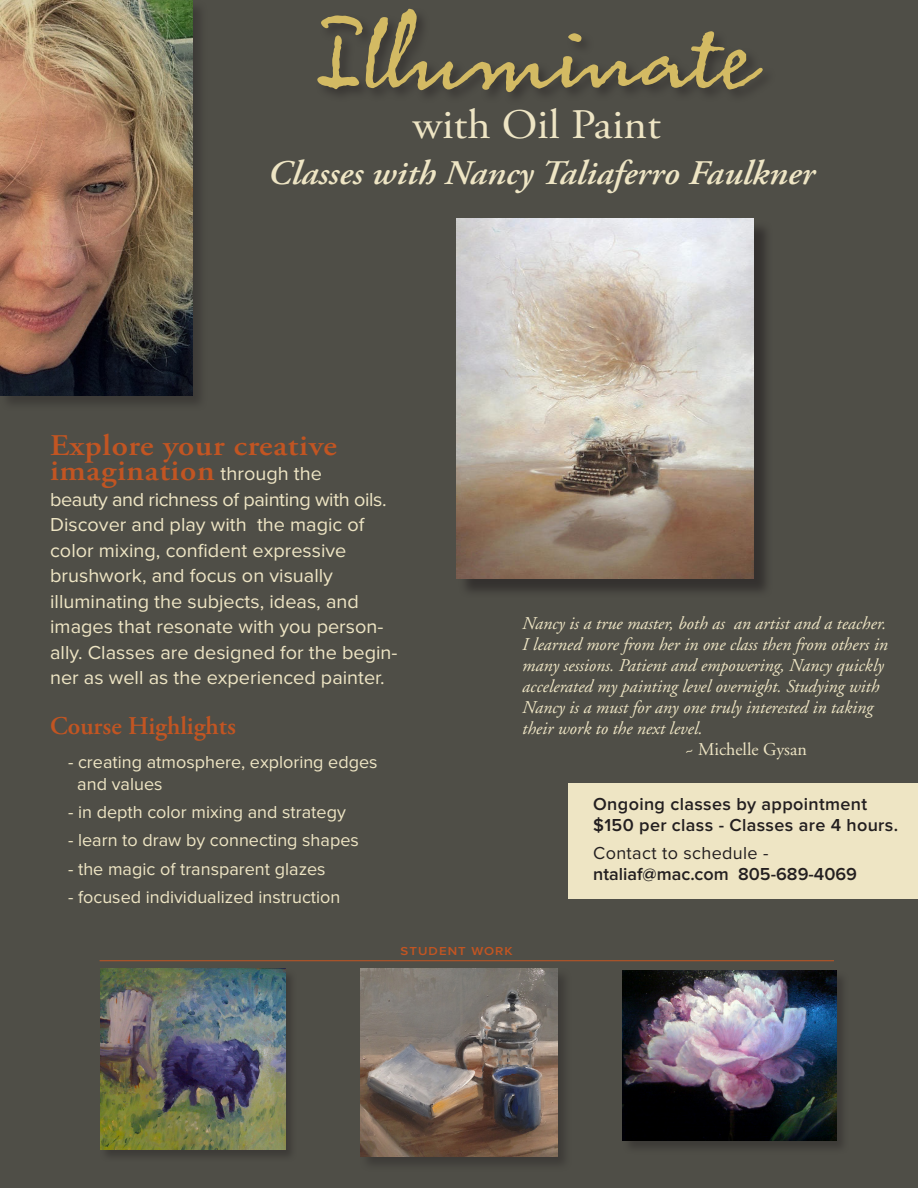
<style>
.page{position:relative;width:918px;height:1188px;background:#fff}
.page>*{position:absolute;margin:0;border:0;box-sizing:border-box;transform-origin:0 0}
.t1{font:97.65px "Sacre Bleu MVB";color:#d3ba63}
.t2{font:42px "Adobe Garamond Pro";color:#eee5c4;scale:1.07 1}
.t3{font:italic 600 34.5px "Adobe Garamond Pro";color:#eee5c4;scale:1.05 1}
.t4{font:600 30px/25.5px "Adobe Garamond Pro";letter-spacing:.02em;color:#c25522;scale:1.1 1}
.t5{font:600 25.5px "Adobe Garamond Pro";color:#c25522}
.t6{font:19.5px/25.5px "Proxima Nova";color:#eee5c4}
.t7{font:italic 18px "Adobe Garamond";color:#eee5c4}
.t8{font:18px/21.6px "Proxima Nova";color:#eee5c4}
.t9{font:600 18px "Proxima Nova";letter-spacing:.02em;color:#231f20}
.t10{font:600 18px/21px "Proxima Nova";color:#231f20}
.t11{font:18px "Adobe Garamond";color:#eee5c4}
.t12{font:600 12px "Proxima Nova";letter-spacing:.08em;color:#c25522;scale:1.1 1}
.s1{font-family:"Proxima Nova";font-weight:400;font-size:19.5px;color:#eee5c4}
.s2{font-style:italic}
.s3{font-weight:400}
</style>
<div class="page">
<div style="left:0;top:1px;width:918px;height:1187px;background:#4f4e47"></div>
<div style="left:315px;top:7px;width:462px;height:99px;background:#231f20;opacity:.5"></div>
<div style="left:622px;top:971px;width:228px;height:184px;background:#45433f"></div>
<img style="left:623px;top:971px;width:213px;height:170px">
<div style="left:459px;top:220px;width:314px;height:378px;background:#231f20;opacity:.6"></div>
<img style="left:456px;top:218px;width:297px;height:360px">
<div style="left:0;top:0;width:208px;height:412px;background:#46443f"></div>
<img style="left:0;top:0;width:192px;height:396px">
<div style="left:569px;top:783px;width:349px;height:115px;background:#eee5c4"></div>
<div style="left:100px;top:969px;width:198px;height:193px;background:#231f20;opacity:.4"></div>
<img style="left:100px;top:969px;width:185px;height:180px">
<hr style="left:100px;top:960px;width:734px;height:1px;background:#c25522">
<div style="left:359px;top:967px;width:213px;height:205px;background:#46443f"></div>
<img style="left:360px;top:969px;width:198px;height:188px">
<p class="t1" style="left:318px;top:-3px;width:444px">Illuminate</p>
<p class="t2" style="left:412px;top:100px;width:234px">with Oil Paint</p>
<p class="t3" style="left:268px;top:153px;width:522px">Classes with Nancy Taliaferro Faulkner</p>
<p class="t4" style="left:50px;top:433px;width:262px">Explore your creative imagination <span class="s1">through the</span></p>
<p class="t6" style="left:50px;top:487px;width:349px">beauty and richness of painting with oils.<br>Discover and play with the magic of color mixing, confident expressive brushwork, and focus on visually illuminating the subjects, ideas, and images that resonate with you person&shy;ally. Classes are designed for the begin&shy;ner as well as the experienced painter.</p>
<p class="t5" style="left:50px;top:711px;width:187px">Course Highlights</p>
<p class="t8" style="left:77px;top:752px;width:302px;text-indent:-9px">- creating atmosphere, exploring edges and values</p>
<p class="t8" style="left:68px;top:801px;width:279px">- in depth color mixing and strategy</p>
<p class="t8" style="left:68px;top:830px;width:292px">- learn to draw by connecting shapes</p>
<p class="t8" style="left:68px;top:858px;width:259px">- the magic of transparent glazes</p>
<p class="t8" style="left:68px;top:887px;width:274px">- focused individualized instruction</p>
<p class="t7" style="left:522px;top:613px;width:366px">Nancy is a true master, both as an artist and a teacher.</p>
<p class="t7" style="left:522px;top:634px;width:367px">I learned more from her in one class then from others in</p>
<p class="t7" style="left:522px;top:655px;width:363px">many sessions. Patient and empowering, Nancy quickly</p>
<p class="t7" style="left:522px;top:676px;width:358px">accelerated my painting level overnight. Studying with</p>
<p class="t7" style="left:522px;top:697px;width:352px">Nancy is a must for any one truly interested in taking</p>
<p class="t7" style="left:522px;top:718px;width:182px">their work to the next level.</p>
<p class="t11" style="left:684px;top:739px;width:125px"><span class="s2">~</span> Michelle Gysan</p>
<p class="t9" style="left:593px;top:794px;width:276px">Ongoing classes by appointment</p>
<p class="t9" style="left:593px;top:815px;width:306px">$150 per class - Classes are 4 hours.</p>
<p class="t10" style="left:593px;top:843px;width:265px"><span class="s3">Contact to schedule - </span>ntaliaf@mac.com 805-689-4069</p>
<p class="t12" style="left:401px;top:944px;width:103px">STUDENT WORK</p>
</div>
